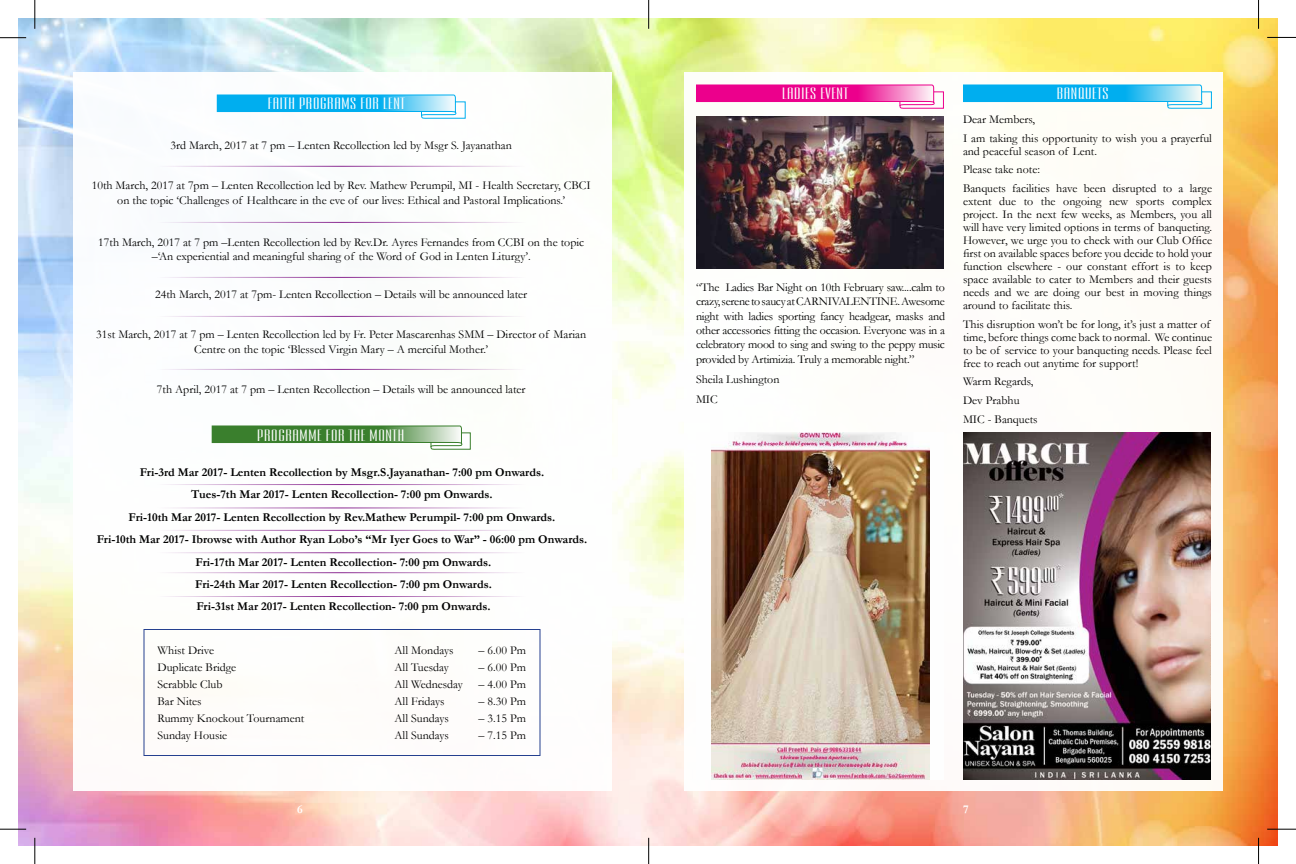
<style>
.page{position:relative;width:1296px;height:864px;background:#fff}
.page>*{position:absolute;margin:0;border:0;box-sizing:border-box;transform-origin:0 0}
.t1{font:16px "Empire BT";color:#fff;scale:2 1}
.t2{font:12px/13px "Garamond";color:#000}
.t3{font:700 12px/22.4px "Garamond";color:#000;text-align:center}
.t4{font:700 12px "Garamond";color:#fff}
</style>
<div class="page">
<img style="left:19px;top:19px;width:1258px;height:826px">
<svg style="left:0;top:38px;width:26px;height:1px"></svg>
<svg style="left:0;top:829px;width:26px;height:1px"></svg>
<svg style="left:1267px;top:37px;width:29px;height:1px"></svg>
<svg style="left:1267px;top:829px;width:29px;height:1px"></svg>
<svg style="left:649px;top:0;width:1px;height:29px"></svg>
<svg style="left:35px;top:0;width:1px;height:29px"></svg>
<svg style="left:1258px;top:0;width:1px;height:29px"></svg>
<svg style="left:649px;top:838px;width:1px;height:26px"></svg>
<svg style="left:35px;top:838px;width:1px;height:26px"></svg>
<svg style="left:1258px;top:838px;width:1px;height:26px"></svg>
<div style="left:684px;top:72px;width:540px;height:720px;background:#fff"></div>
<div style="left:73px;top:72px;width:539px;height:720px;background:#fff"></div>
<svg style="left:696px;top:84px;width:248px;height:25px"></svg>
<img style="left:712px;top:432px;width:217px;height:348px">
<img style="left:696px;top:117px;width:248px;height:152px">
<svg style="left:963px;top:84px;width:249px;height:25px"></svg>
<svg style="left:211px;top:425px;width:260px;height:25px"></svg>
<hr style="left:157px;top:484px;width:369px;height:1px;background:#892890">
<hr style="left:157px;top:508px;width:369px;height:1px;background:#892890">
<hr style="left:157px;top:530px;width:369px;height:1px;background:#892890">
<hr style="left:157px;top:596px;width:369px;height:1px;background:#892890">
<hr style="left:157px;top:572px;width:369px;height:1px;background:#892890">
<hr style="left:157px;top:552px;width:369px;height:1px;background:#892890">
<div style="left:144px;top:629px;width:396px;height:127px;border:1px solid #25408f"></div>
<svg style="left:216px;top:94px;width:250px;height:25px"></svg>
<hr style="left:157px;top:166px;width:369px;height:1px;background:#892890">
<hr style="left:157px;top:222px;width:369px;height:1px;background:#892890">
<hr style="left:157px;top:277px;width:369px;height:1px;background:#892890">
<hr style="left:157px;top:316px;width:369px;height:1px;background:#892890">
<hr style="left:157px;top:369px;width:369px;height:1px;background:#892890">
<img style="left:963px;top:432px;width:248px;height:348px">
<h1 class="t1" style="left:267px;top:95px;width:70px">FAITH PROGRAMS FOR LENT</h1>
<p class="t2" style="left:171px;top:138px;width:343px">3rd March, 2017 at 7 pm – Lenten Recollection led by Msgr S. Jayanathan</p>
<p class="t2" style="left:92px;top:178px;width:500px;line-height:14.4px;text-align:center">10th March, 2017 at 7pm – Lenten Recollection led by Rev. Mathew Perumpil, MI - Health Secretary, CBCI on the topic ‘Challenges of Healthcare in the eve of our lives: Ethical and Pastoral Implications.’</p>
<p class="t2" style="left:98px;top:234px;width:487px;line-height:14.4px;text-align:center">17th March, 2017 at 7 pm –Lenten Recollection led by Rev.Dr. Ayres Fernandes from CCBI on the topic –‘An experiential and meaningful sharing of the Word of God in Lenten Liturgy’.</p>
<p class="t2" style="left:155px;top:288px;width:374px">24th March, 2017 at 7pm- Lenten Recollection – Details will be announced later</p>
<p class="t2" style="left:96px;top:327px;width:491px;line-height:14.4px;text-align:center">31st March, 2017 at 7 pm – Lenten Recollection led by Fr. Peter Mascarenhas SMM – Director of Marian<br>Centre on the topic ‘Blessed Virgin Mary – A merciful Mother.’</p>
<p class="t2" style="left:157px;top:382px;width:370px">7th April, 2017 at 7 pm – Lenten Recollection – Details will be announced later</p>
<h1 class="t1" style="left:257px;top:426px;width:75px">PROGRAMME FOR THE MONTH</h1>
<p class="t3" style="left:97px;top:461px;width:492px">Fri-3rd Mar 2017- Lenten Recollection by Msgr.S.Jayanathan- 7:00 pm Onwards.<br>Tues-7th Mar 2017- Lenten Recollection- 7:00 pm Onwards.<br>Fri-10th Mar 2017- Lenten Recollection by Rev.Mathew Perumpil- 7:00 pm Onwards.<br>Fri-10th Mar 2017- Ibrowse with Author Ryan Lobo’s “Mr Iyer Goes to War” - 06:00 pm Onwards.<br>Fri-17th Mar 2017- Lenten Recollection- 7:00 pm Onwards.<br>Fri-24th Mar 2017- Lenten Recollection- 7:00 pm Onwards.<br>Fri-31st Mar 2017- Lenten Recollection- 7:00 pm Onwards.</p>
<p class="t2" style="left:158px;top:643px;width:58px">Whist Drive</p>
<p class="t2" style="left:395px;top:643px;width:60px">All Mondays</p>
<p class="t2" style="left:479px;top:643px;width:49px">– 6.00 Pm</p>
<p class="t2" style="left:158px;top:660px;width:80px">Duplicate Bridge</p>
<p class="t2" style="left:395px;top:660px;width:56px">All Tuesday</p>
<p class="t2" style="left:479px;top:660px;width:49px">– 6.00 Pm</p>
<p class="t2" style="left:158px;top:677px;width:66px">Scrabble Club</p>
<p class="t2" style="left:395px;top:677px;width:70px">All Wednesday</p>
<p class="t2" style="left:479px;top:677px;width:49px">– 4.00 Pm</p>
<p class="t2" style="left:158px;top:694px;width:46px">Bar Nites</p>
<p class="t2" style="left:395px;top:694px;width:52px">All Fridays</p>
<p class="t2" style="left:479px;top:694px;width:49px">– 8.30 Pm</p>
<p class="t2" style="left:158px;top:711px;width:148px">Rummy Knockout Tournament</p>
<p class="t2" style="left:395px;top:711px;width:56px">All Sundays</p>
<p class="t2" style="left:479px;top:711px;width:49px">– 3.15 Pm</p>
<p class="t2" style="left:158px;top:728px;width:71px">Sunday Housie</p>
<p class="t2" style="left:395px;top:728px;width:56px">All Sundays</p>
<p class="t2" style="left:479px;top:728px;width:49px">– 7.15 Pm</p>
<h1 class="t1" style="left:782px;top:84px;width:35px">LADIES EVENT</h1>
<p class="t2" style="left:696px;top:280px;width:251px;line-height:14.4px;text-align:justify">“The Ladies Bar Night on 10th February saw....calm to crazy, serene to saucy at CARNIVALENTINE. Awesome night with ladies sporting fancy headgear, masks and other accessories fitting the occasion. Everyone was in a celebratory mood to sing and swing to the peppy music provided by Artimizia. Truly a memorable night.”</p>
<p class="t2" style="left:696px;top:369px;width:85px;line-height:20.1px">Sheila Lushington<br>MIC</p>
<h1 class="t1" style="left:1056px;top:84px;width:28px">BANQUETS</h1>
<p class="t2" style="left:963px;top:109px;width:251px;line-height:18.7px">Dear Members,<br>I am taking this opportunity to wish you a prayerful</p>
<p class="t2" style="left:963px;top:141px;width:251px;line-height:18.7px">and peaceful season of Lent.<br>Please take note:<br>Banquets facilities have been disrupted to a large</p>
<p class="t2" style="left:963px;top:194px;width:251px;text-align:justify">extent due to the ongoing new sports complex project. In the next few weeks, as Members, you all will have very limited options in terms of banqueting.<br>However, we urge you to check with our Club Office first on available spaces before you decide to hold your function elsewhere - our constant effort is to keep space available to cater to Members and their guests needs and we are doing our best in moving things around to facilitate this.</p>
<p class="t2" style="left:963px;top:317px;width:251px">This disruption won’t be for long, it’s just a matter of time, before things come back to normal. We continue to be of service to your banqueting needs. Please feel free to reach out anytime for support!</p>
<p class="t2" style="left:963px;top:372px;width:76px;line-height:18.7px">Warm Regards,<br>Dev Prabhu<br>MIC - Banquets</p>
<p class="t4" style="left:297px;top:801px;width:7px">6</p>
<p class="t4" style="left:963px;top:801px;width:7px">7</p>
</div>
